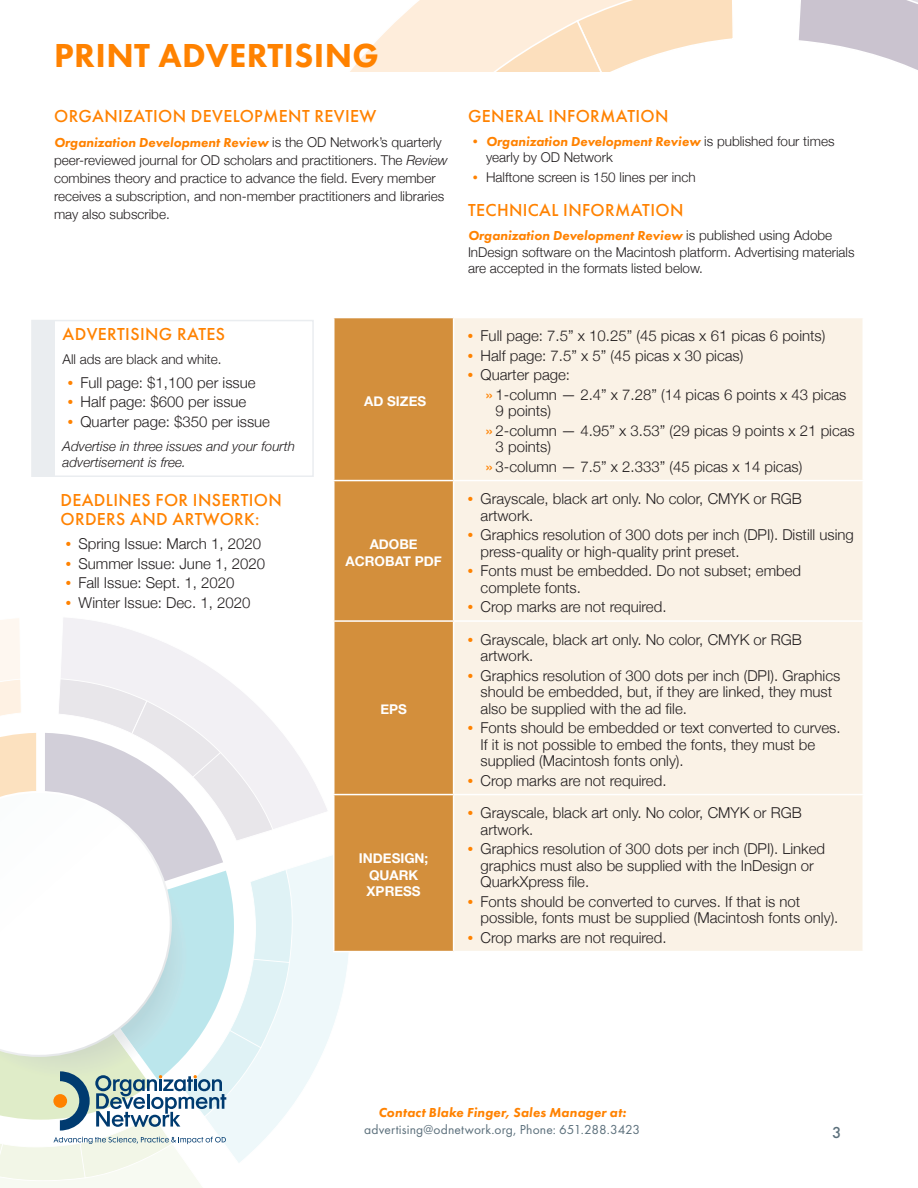
<style>
.page{position:relative;width:918px;height:1188px;background:#fff}
.page>*{position:absolute;margin:0;border:0;box-sizing:border-box;transform-origin:0 0}
.t1{font:800 34.5px "Futura PT";letter-spacing:.01em;color:#ff8200}
.Orange_Subhead{font:500 18px/19.5px "Futura PT";letter-spacing:.02em;color:#ff8200}
.t2{font:500 16.5px "Futura PT";color:#5b6f7b}
.t3{font:300 15px/16.5px "Helvetica Neue";color:#231f20}
.Body{font:300 13.5px/18px "Helvetica Neue";color:#231f20}
.Body-2{font:italic 300 13.5px/16.5px "Helvetica Neue";color:#231f20}
.Body_Text{font:700 13.5px/16.5px "Helvetica Neue";color:#fff;text-align:center}
.t4{font:13.5px "Futura PT";letter-spacing:.01em;color:#5b6f7b}
.t5{font:italic 800 13.5px "Futura PT";letter-spacing:.01em;color:#ff8200}
.s1{font-family:"Futura PT";font-weight:800;font-style:italic;color:#ff8200}
.s2{font-style:italic}
.s3{font-family:"Helvetica";font-weight:400;color:#ff8200}
</style>
<div class="page">
<svg style="left:350px;top:0;width:383px;height:72px"></svg>
<svg style="left:798px;top:0;width:120px;height:70px"></svg>
<svg style="left:295px;top:855px;width:53px;height:246px;fill:#eef8fa"></svg>
<svg style="left:295px;top:751px;width:32px;height:71px;fill:#f2f0f4"></svg>
<div style="left:31px;top:320px;width:283px;height:157px;border:2px solid #eaedf0"></div>
<div style="left:32px;top:321px;width:22px;height:155px;background:#eaedf0"></div>
<div style="left:334px;top:318px;width:119px;height:633px;background:#d38f3c"></div>
<div style="left:454px;top:318px;width:408px;height:633px;background:#faf2e6"></div>
<hr style="left:333px;top:480px;width:121px;height:1px;background:#fff">
<hr style="left:454px;top:480px;width:410px;height:1px;background:#fff">
<hr style="left:333px;top:620px;width:121px;height:2px;background:#fff">
<hr style="left:454px;top:620px;width:410px;height:2px;background:#fff">
<hr style="left:333px;top:794px;width:121px;height:1px;background:#fff">
<hr style="left:333px;top:795px;width:1px;height:156px;background:#fff">
<hr style="left:454px;top:794px;width:410px;height:1px;background:#fff">
<hr style="left:333px;top:951px;width:121px;height:1px;background:#fff">
<svg style="left:0;top:618px;width:295px;height:570px"></svg>
<p class="t1" style="left:54px;top:34px;width:326px">PRINT ADVERTISING</p>
<p class="Orange_Subhead" style="left:54px;top:106px;width:324px">ORGANIZATION DEVELOPMENT REVIEW</p>
<p class="Body" style="left:54px;top:132px;width:395px"><span class="s1">Organization Development Review</span> is the OD Network’s quarterly peer-reviewed journal for OD scholars and practitioners. The <span class="s2">Review </span>combines theory and practice to advance the field. Every member receives a subscription, and non-member practitioners and libraries may also subscribe.</p>
<p class="Orange_Subhead" style="left:468px;top:106px;width:202px">GENERAL INFORMATION</p>
<p class="Body" style="left:486px;top:132px;width:350px;line-height:16.5px;text-indent:-18px"><span class="s1">• Organization Development Review</span> is published four times yearly by OD Network</p>
<p class="Body" style="left:468px;top:167px;width:229px"><span class="s1">•</span> Halftone screen is 150 lines per inch</p>
<p class="Orange_Subhead" style="left:468px;top:200px;width:217px">TECHNICAL INFORMATION</p>
<p class="Body" style="left:468px;top:226px;width:388px;line-height:16.5px"><span class="s1">Organization Development Review</span> is published using Adobe<br>InDesign software on the Macintosh platform. Advertising materials are accepted in the formats listed below.</p>
<p class="Orange_Subhead" style="left:63px;top:324px;width:164px">ADVERTISING RATES</p>
<p class="Body" style="left:63px;top:349px;width:161px">All ads are black and white.</p>
<p class="t3" style="left:63px;top:373px;width:195px"><span class="s1">•</span> Full page: $1,100 per issue</p>
<p class="t3" style="left:63px;top:393px;width:185px"><span class="s1">•</span> Half page: $600 per issue</p>
<p class="t3" style="left:63px;top:412px;width:209px"><span class="s1">•</span> Quarter page: $350 per issue</p>
<p class="Body-2" style="left:63px;top:437px;width:234px">Advertise in three issues and your fourth advertisement is free.</p>
<p class="Orange_Subhead" style="left:60px;top:490px;width:223px">DEADLINES FOR INSERTION<br>ORDERS AND ARTWORK:</p>
<p class="t3" style="left:60px;top:535px;width:202px"><span class="s1">•</span> Spring Issue: March 1, 2020</p>
<p class="t3" style="left:60px;top:554px;width:206px"><span class="s1">•</span> Summer Issue: June 1, 2020</p>
<p class="t3" style="left:60px;top:574px;width:176px"><span class="s1">•</span> Fall Issue: Sept. 1, 2020</p>
<p class="t3" style="left:60px;top:593px;width:192px"><span class="s1">•</span> Winter Issue: Dec. 1, 2020</p>
<p class="Body_Text" style="left:364px;top:393px;width:64px">AD SIZES</p>
<p class="Body_Text" style="left:346px;top:536px;width:98px">ADOBE<br>ACROBAT PDF</p>
<p class="Body_Text" style="left:380px;top:702px;width:28px">EPS</p>
<p class="Body_Text" style="left:359px;top:850px;width:71px">INDESIGN;<br>QUARK<br>XPRESS</p>
<p class="t3" style="left:463px;top:326px;width:364px"><span class="s1">•</span> Full page: 7.5” x 10.25” (45 picas x 61 picas 6 points)</p>
<p class="t3" style="left:463px;top:346px;width:282px"><span class="s1">•</span> Half page: 7.5” x 5” (45 picas x 30 picas)</p>
<p class="t3" style="left:463px;top:365px;width:109px"><span class="s1">•</span> Quarter page:</p>
<p class="t3" style="left:496px;top:385px;width:352px;text-indent:-10px"><span class="s3">»</span> 1-column — 2.4” x 7.28” (14 picas 6 points x 43 picas<br>9 points)</p>
<p class="t3" style="left:496px;top:421px;width:361px;text-indent:-10px"><span class="s3">»</span> 2-column — 4.95” x 3.53” (29 picas 9 points x 21 picas<br>3 points)</p>
<p class="t3" style="left:485px;top:457px;width:319px"><span class="s3">»</span> 3-column — 7.5” x 2.333” (45 picas x 14 picas)</p>
<p class="t3" style="left:481px;top:489px;width:323px;text-indent:-18px"><span class="s1">•</span> Grayscale, black art only. No color, CMYK or RGB artwork.</p>
<p class="t3" style="left:481px;top:525px;width:375px;text-indent:-18px"><span class="s1">•</span> Graphics resolution of 300 dots per inch (DPI). Distill using press-quality or high-quality print preset.</p>
<p class="t3" style="left:481px;top:561px;width:322px;text-indent:-18px"><span class="s1">•</span> Fonts must be embedded. Do not subset; embed complete fonts.</p>
<p class="t3" style="left:463px;top:597px;width:205px"><span class="s1">•</span> Crop marks are not required.</p>
<p class="t3" style="left:481px;top:630px;width:323px;text-indent:-18px"><span class="s1">•</span> Grayscale, black art only. No color, CMYK or RGB artwork.</p>
<p class="t3" style="left:481px;top:666px;width:361px;text-indent:-18px"><span class="s1">•</span> Graphics resolution of 300 dots per inch (DPI). Graphics should be embedded, but, if they are linked, they must also be supplied with the ad file.</p>
<p class="t3" style="left:481px;top:718px;width:362px;text-indent:-18px"><span class="s1">•</span> Fonts should be embedded or text converted to curves.<br>If it is not possible to embed the fonts, they must be supplied (Macintosh fonts only).</p>
<p class="t3" style="left:463px;top:771px;width:205px"><span class="s1">•</span> Crop marks are not required.</p>
<p class="t3" style="left:481px;top:803px;width:323px;text-indent:-18px"><span class="s1">•</span> Grayscale, black art only. No color, CMYK or RGB artwork.</p>
<p class="t3" style="left:481px;top:839px;width:346px;text-indent:-18px"><span class="s1">•</span> Graphics resolution of 300 dots per inch (DPI). Linked graphics must also be supplied with the InDesign or<br>QuarkXpress file.</p>
<p class="t3" style="left:481px;top:892px;width:359px;text-indent:-18px"><span class="s1">•</span> Fonts should be converted to curves. If that is not possible, fonts must be supplied (Macintosh fonts only).</p>
<p class="t3" style="left:463px;top:928px;width:205px"><span class="s1">•</span> Crop marks are not required.</p>
<p class="t5" style="left:378px;top:1105px;width:249px">Contact Blake Finger, Sales Manager at:</p>
<p class="t4" style="left:364px;top:1121px;width:277px">advertising@odnetwork.org, Phone: 651.288.3423</p>
<p class="t2" style="left:832px;top:1122px;width:11px">3</p>
</div>
